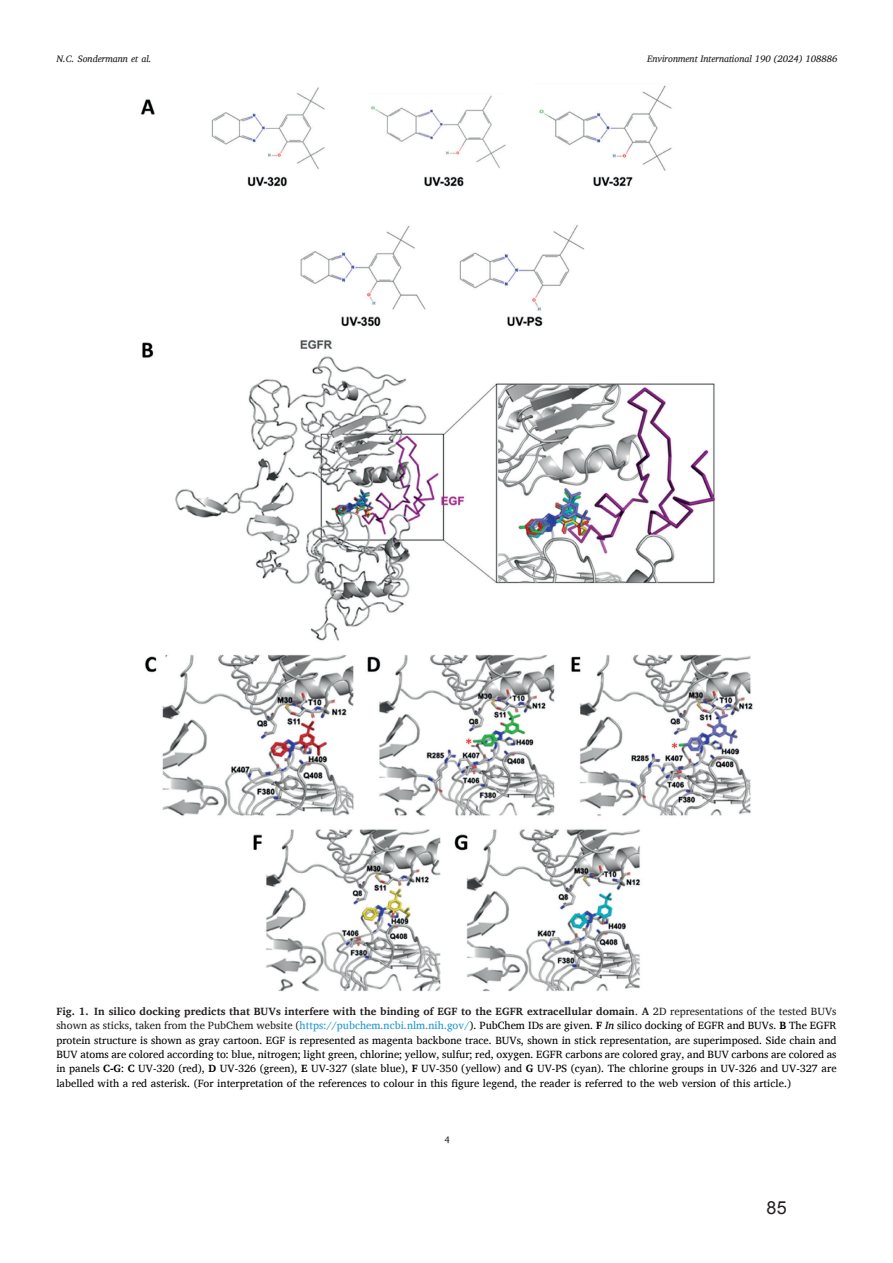
<style>
.page{position:relative;width:893px;height:1263px;background:#fff}
.page>*{position:absolute;margin:0;border:0;box-sizing:border-box;transform-origin:0 0}
.t1{font:18px "Arial MT4";color:#231f20}
.t2{font:10.8px/14.4px "Charis SIL6";color:#000001;text-align:justify}
.t3{font:9.6px "Charis SIL Italic 6";color:#231f20}
.t4{font:9.6px "Charis SIL Italic 5";color:#231f20}
.t5{font:9.6px "Charis SIL5";color:#231f20}
.s1{font-family:"Charis SIL Bold 3";color:#231f20}
.s2{color:#231f20}
.s3{color:#2097d1}
.s4{font-family:"Charis SIL Bold 3"}
.s5{font-family:"Charis SIL Italic 5"}
</style>
<div class="page">
<img style="left:140px;top:85px;width:613px;height:907px">
<p class="t4" style="left:56px;top:53px;width:97px">N.C. Sondermann et al.</p>
<p class="t3" style="left:647px;top:53px;width:192px">Environment International 190 (2024) 108886</p>
<p class="t2" style="left:56px;top:1004px;width:782px"><span class="s1">Fig. 1. In silico docking predicts that BUVs interfere with the binding of EGF to the EGFR extracellular domain</span><span class="s2">.</span> <span class="s1">A</span> <span class="s2">2D representations of the tested BUVs shown as sticks, taken from the PubChem website (</span><span class="s3">https://pubchem.ncbi.nlm.nih.gov/</span>). PubChem IDs are given. <span class="s4">F</span> <span class="s5">In</span> silico docking of EGFR and BUVs. <span class="s4">B</span> The EGFR protein structure is shown as gray cartoon. EGF is represented as magenta backbone trace. BUVs, shown in stick representation, are superimposed. Side chain and BUV atoms are colored according to: blue, nitrogen; light green, chlorine; yellow, sulfur; red, oxygen. EGFR carbons are colored gray, and BUV carbons are colored as in panels <span class="s4">C-G</span>: <span class="s4">C</span> UV-320 (red), <span class="s4">D</span> UV-326 (green), <span class="s4">E</span> UV-327 (slate blue), <span class="s4">F</span> UV-350 (yellow) and <span class="s4">G</span> UV-PS (cyan). The chlorine groups in UV-326 and UV-327 are labelled with a red asterisk. (For interpretation of the references to colour in this figure legend, the reader is referred to the web version of this article.)</p>
<p class="t5" style="left:444px;top:1134px;width:7px">4</p>
<h1 class="t1" style="left:767px;top:1196px;width:22px">85</h1>
</div>
